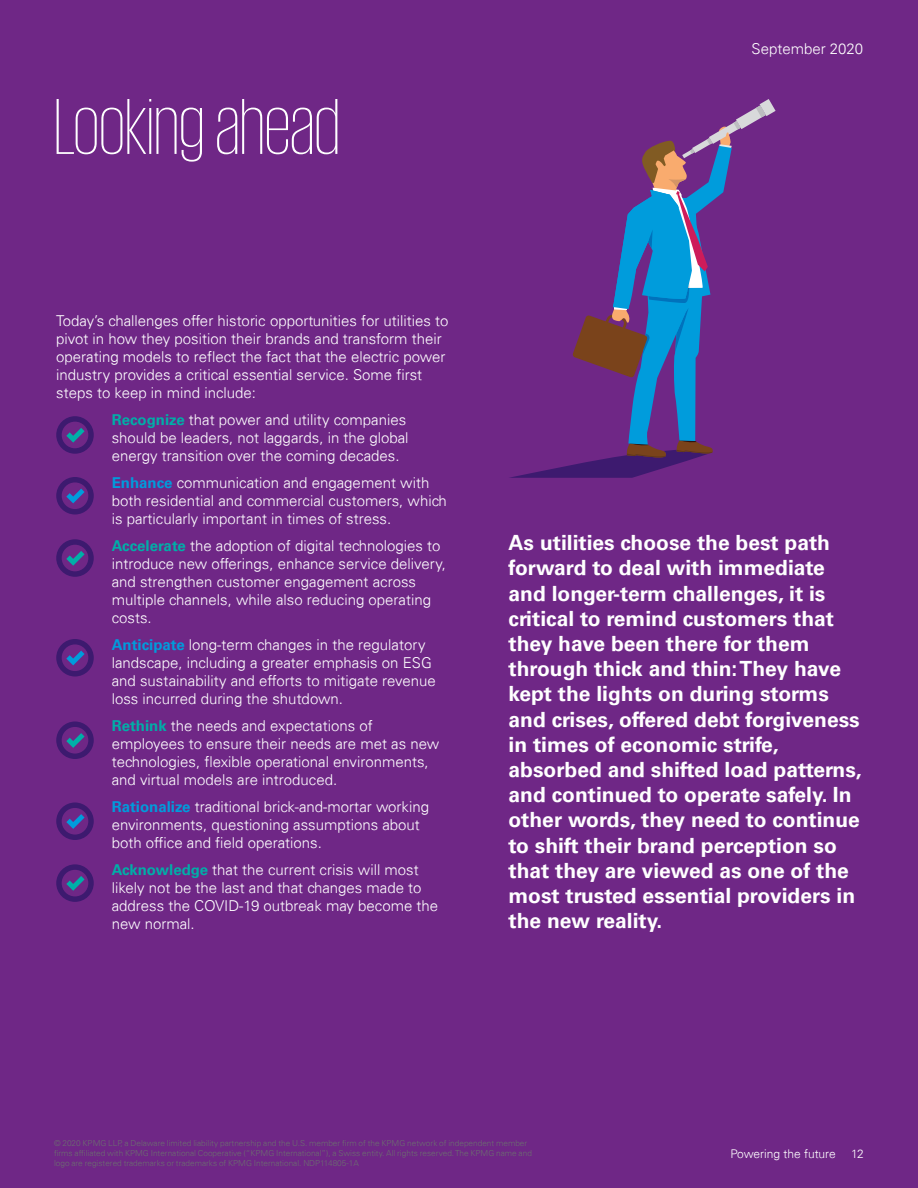
<style>
.page{position:relative;width:918px;height:1188px;background:#6f2786}
.page>*{position:absolute;margin:0;border:0;box-sizing:border-box;transform-origin:0 0}
.t1{font:200 81px "KPMG";color:#fff}
.t2{font:700 21px/25.2px "Univers 65";color:#fff}
.t3{font:300 15px/18px "Univers 45";color:#fff}
.t4{font:300 12px "Univers 45";color:#fff}
.t5{font:300 8.25px/9.8px "Univers 45";color:#6c6d70}
.s1{font-family:"Univers 65";font-weight:700;color:#00afa8}
.s2{font-family:"Univers 65";font-weight:700;color:#009cdc}
</style>
<div class="page">
<svg style="left:56px;top:416px;width:38px;height:38px"></svg>
<svg style="left:56px;top:477px;width:38px;height:38px"></svg>
<svg style="left:56px;top:539px;width:38px;height:38px"></svg>
<svg style="left:56px;top:639px;width:38px;height:38px"></svg>
<svg style="left:56px;top:722px;width:38px;height:37px"></svg>
<svg style="left:56px;top:803px;width:38px;height:37px"></svg>
<svg style="left:56px;top:864px;width:38px;height:38px"></svg>
<svg style="left:509px;top:99px;width:267px;height:379px"></svg>
<h1 class="t1" style="left:54px;top:88px;width:287px">Looking ahead</h1>
<p class="t3" style="left:752px;top:40px;width:113px">September 2020</p>
<p class="t3" style="left:56px;top:312px;width:394px">Today’s challenges offer historic opportunities for utilities to pivot in how they position their brands and transform their operating models to reflect the fact that the electric power industry provides a critical essential service. Some first steps to keep in mind include:</p>
<p class="t3" style="left:112px;top:411px;width:298px"><span class="s1">Recognize</span> that power and utility companies should be leaders, not laggards, in the global energy transition over the coming decades.</p>
<p class="t3" style="left:112px;top:474px;width:337px"><span class="s2">Enhance</span> communication and engagement with both residential and commercial customers, which is particularly important in times of stress.</p>
<p class="t3" style="left:112px;top:537px;width:336px"><span class="s1">Accelerate</span> the adoption of digital technologies to introduce new offerings, enhance service delivery, and strengthen customer engagement across multiple channels, while also reducing operating costs.</p>
<p class="t3" style="left:112px;top:636px;width:326px"><span class="s2">Anticipate</span> long-term changes in the regulatory landscape, including a greater emphasis on ESG and sustainability and efforts to mitigate revenue loss incurred during the shutdown.</p>
<p class="t3" style="left:112px;top:717px;width:329px"><span class="s1">Rethink</span> the needs and expectations of employees to ensure their needs are met as new technologies, flexible operational environments, and virtual models are introduced.</p>
<p class="t3" style="left:112px;top:798px;width:319px"><span class="s2">Rationalize</span> traditional brick-and-mortar working environments, questioning assumptions about both office and field operations.</p>
<p class="t3" style="left:112px;top:861px;width:328px"><span class="s1">Acknowledge</span> that the current crisis will most likely not be the last and that changes made to address the COVID-19 outbreak may become the new normal.</p>
<p class="t2" style="left:508px;top:530px;width:355px">As utilities choose the best path forward to deal with immediate and longer-term challenges, it is critical to remind customers that they have been there for them through thick and thin: They have kept the lights on during storms and crises, offered debt forgiveness in times of economic strife, absorbed and shifted load patterns, and continued to operate safely. In other words, they need to continue to shift their brand perception so that they are viewed as one of the most trusted essential providers in the new reality.</p>
<p class="t5" style="left:54px;top:1139px;width:479px">© 2020 KPMG LLP, a Delaware limited liability partnership and the U.S. member firm of the KPMG network of independent member firms affiliated with KPMG International Cooperative (“KPMG International”), a Swiss entity. All rights reserved. The KPMG name and logo are registered trademarks or trademarks of KPMG International. NDP114805-1A</p>
<p class="t4" style="left:731px;top:1147px;width:107px">Powering the future</p>
<p class="t4" style="left:851px;top:1147px;width:14px">12</p>
</div>
